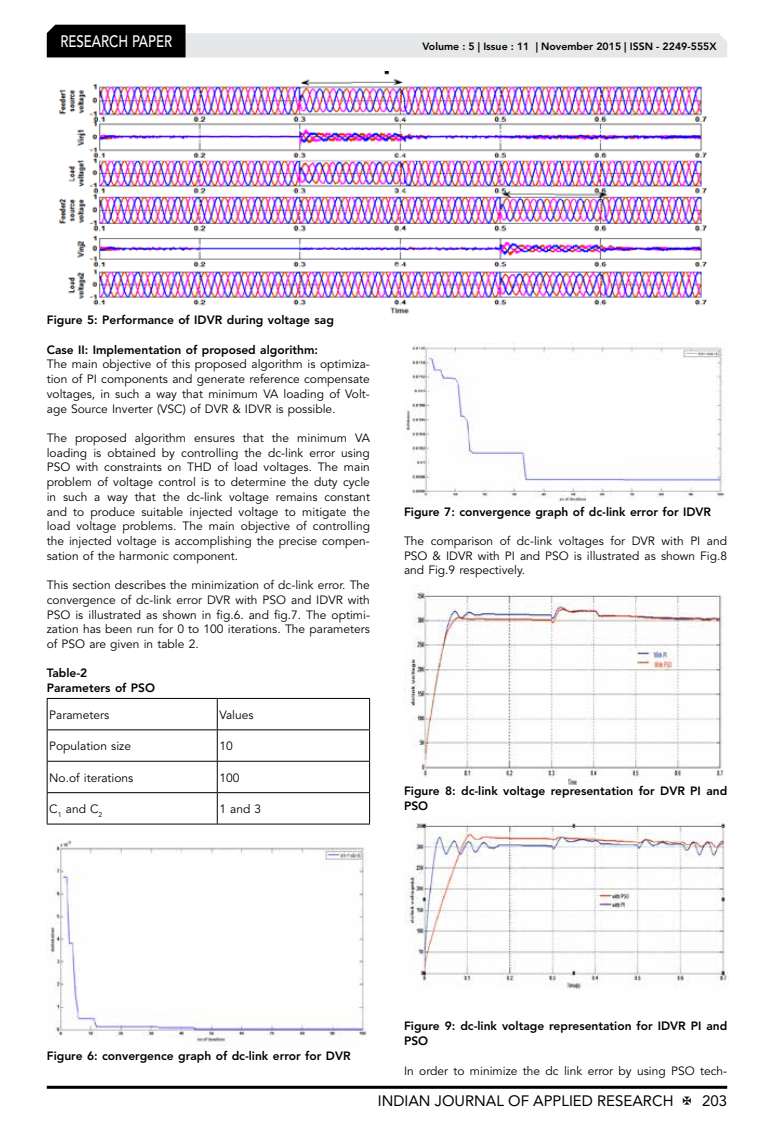
<style>
.page{position:relative;width:774px;height:1136px;background:#fff}
.page>*{position:absolute;margin:0;border:0;box-sizing:border-box;transform-origin:0 0}
.t1{font:500 16.5px "Avenir LT Std";color:#fff;scale:.8 1}
.t2{font:15px "Avenir LT Std";color:#000}
.t3{font:12px/14.7px "Avenir LT Std";color:#000;text-align:justify}
.t4{font:800 12px/14.7px "Avenir LT Std";color:#000}
.t5{font:800 10.5px "Avenir LT Std";color:#000}
.s1{font-style:italic}
</style>
<div class="page">
<hr style="left:47px;top:1085px;width:680px;height:3px;background:#000">
<svg style="left:47px;top:25px;width:680px;height:32px"></svg>
<img style="left:59px;top:71px;width:649px;height:243px">
<svg style="left:48px;top:699px;width:321px;height:124px"></svg>
<hr style="left:217px;top:698px;width:1px;height:31px;background:#000">
<hr style="left:47px;top:729px;width:170px;height:1px;background:#000">
<hr style="left:217px;top:729px;width:153px;height:1px;background:#000">
<hr style="left:217px;top:730px;width:1px;height:30px;background:#000">
<hr style="left:47px;top:760px;width:170px;height:1px;background:#000">
<hr style="left:217px;top:760px;width:153px;height:1px;background:#000">
<hr style="left:217px;top:761px;width:1px;height:31px;background:#000">
<hr style="left:47px;top:792px;width:170px;height:1px;background:#000">
<hr style="left:217px;top:792px;width:153px;height:1px;background:#000">
<hr style="left:217px;top:793px;width:1px;height:30px;background:#000">
<hr style="left:47px;top:698px;width:170px;height:1px;background:#000">
<hr style="left:47px;top:698px;width:1px;height:31px;background:#000">
<hr style="left:217px;top:698px;width:153px;height:1px;background:#000">
<hr style="left:369px;top:698px;width:1px;height:31px;background:#000">
<hr style="left:47px;top:730px;width:1px;height:30px;background:#000">
<hr style="left:369px;top:730px;width:1px;height:30px;background:#000">
<hr style="left:47px;top:761px;width:1px;height:31px;background:#000">
<hr style="left:369px;top:761px;width:1px;height:31px;background:#000">
<hr style="left:47px;top:793px;width:1px;height:30px;background:#000">
<hr style="left:369px;top:793px;width:1px;height:30px;background:#000">
<hr style="left:47px;top:823px;width:170px;height:1px;background:#000">
<hr style="left:217px;top:823px;width:153px;height:1px;background:#000">
<img style="left:48px;top:838px;width:319px;height:207px">
<img style="left:405px;top:342px;width:320px;height:160px">
<img style="left:404px;top:592px;width:320px;height:193px">
<img style="left:404px;top:823px;width:323px;height:166px">
<h1 class="t1" style="left:60px;top:32px;width:139px">RESEARCH PAPER</h1>
<p class="t5" style="left:422px;top:41px;width:296px">Volume : 5 | Issue : 11 | November 2015 | ISSN - 2249-555X</p>
<p class="t4" style="left:47px;top:313px;width:289px">Figure 5: Performance of IDVR during voltage sag</p>
<p class="t4" style="left:47px;top:342px;width:273px">Case II: Implementation of proposed algorithm:</p>
<p class="t3" style="left:47px;top:357px;width:325px">The main objective of this proposed algorithm is optimiza&shy;tion of PI components and generate reference compensate voltages, in such a way that minimum VA loading of Volt&shy;age Source Inverter (VSC) of DVR &amp; IDVR is possible<span class="s1">.</span></p>
<p class="t3" style="left:47px;top:431px;width:325px">The proposed algorithm ensures that the minimum VA loading is obtained by controlling the dc-link error using PSO with constraints on THD of load voltages. The main problem of voltage control is to determine the duty cycle in such a way that the dc-link voltage remains constant and to produce suitable injected voltage to mitigate the load voltage problems. The main objective of controlling the injected voltage is accomplishing the precise compen&shy;sation of the harmonic component.</p>
<p class="t3" style="left:47px;top:578px;width:325px">This section describes the minimization of dc-link error. The convergence of dc-link error DVR with PSO and IDVR with PSO is illustrated as shown in fig.6. and fig.7. The optimi&shy;zation has been run for 0 to 100 iterations. The parameters of PSO are given in table 2.</p>
<p class="t4" style="left:47px;top:665px;width:110px">Table-2<br>Parameters of PSO</p>
<p class="t3" style="left:49px;top:707px;width:61px">Parameters</p>
<p class="t3" style="left:219px;top:707px;width:36px">Values</p>
<p class="t3" style="left:49px;top:738px;width:83px">Population size</p>
<p class="t3" style="left:219px;top:738px;width:15px">10</p>
<p class="t3" style="left:49px;top:770px;width:86px">No.of iterations</p>
<p class="t3" style="left:219px;top:770px;width:22px">100</p>
<p class="t3" style="left:49px;top:801px;width:55px">C<sub>1</sub> and C<sub>2</sub></p>
<p class="t3" style="left:219px;top:801px;width:43px">1 and 3</p>
<p class="t4" style="left:404px;top:504px;width:309px">Figure 7: convergence graph of dc-link error for IDVR</p>
<p class="t3" style="left:404px;top:533px;width:325px">The comparison of dc-link voltages for DVR with PI and PSO &amp; IDVR with PI and PSO is illustrated as shown Fig.8 and Fig.9 respectively.</p>
<p class="t4" style="left:404px;top:783px;width:325px">Figure 8: dc-link voltage representation for DVR PI and<br>PSO</p>
<p class="t4" style="left:47px;top:1048px;width:305px">Figure 6: convergence graph of dc-link error for DVR</p>
<p class="t4" style="left:404px;top:1018px;width:325px">Figure 9: dc-link voltage representation for IDVR PI and<br>PSO</p>
<p class="t3" style="left:404px;top:1063px;width:325px">In order to minimize the dc link error by using PSO tech-</p>
<p class="t2" style="left:378px;top:1091px;width:297px">INDIAN JOURNAL OF APPLIED RESEARCH</p>
<p class="t2" style="left:702px;top:1091px;width:27px">203</p>
</div>
